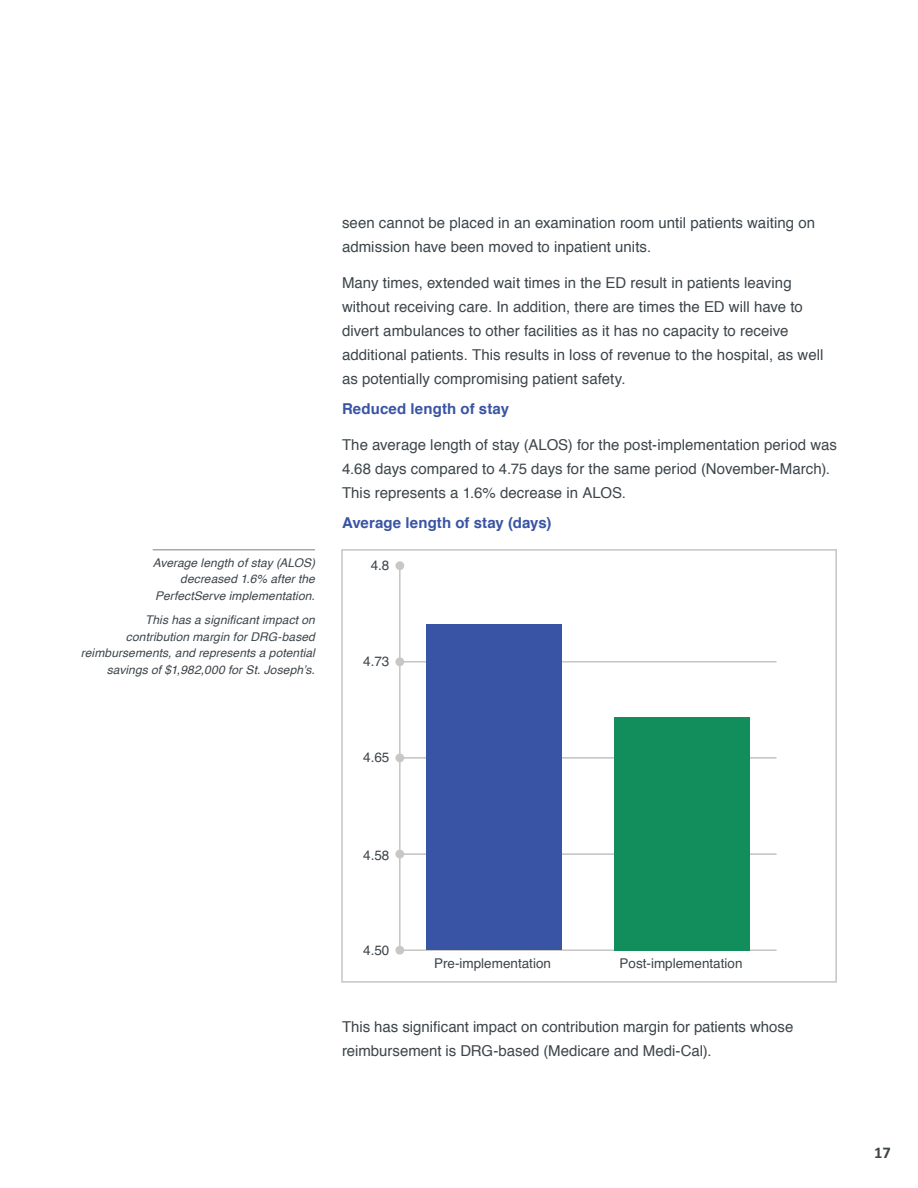
<style>
.page{position:relative;width:918px;height:1188px;background:#fff}
.page>*{position:absolute;margin:0;border:0;box-sizing:border-box;transform-origin:0 0}
.t1{font:700 16.5px "Calibri";color:#3d464b}
.Body_Text{font:15px/24px "Helvetica";color:#3d464b}
.Subhead{font:15px/24px "Helvetica";letter-spacing:.005em;color:#3d464b}
.Subhead-2{font:700 15px "Helvetica";letter-spacing:.005em;color:#3954a4}
.t2{font:13.5px "Helvetica";color:#3d464b}
.t3{font:italic 12px/16.5px "Helvetica";letter-spacing:.01em;color:#3d464b;text-align:right}
</style>
<div class="page">
<hr style="left:153px;top:549px;width:162px;height:1px;background:#938b82">
<hr style="left:400px;top:949px;width:376px;height:2px;background:#c8c7c6">
<hr style="left:400px;top:853px;width:376px;height:2px;background:#c8c7c6">
<hr style="left:400px;top:757px;width:376px;height:2px;background:#c8c7c6">
<hr style="left:400px;top:661px;width:376px;height:2px;background:#c8c7c6">
<hr style="left:399px;top:566px;width:2px;height:384px;background:#c8c7c6">
<div style="left:426px;top:624px;width:136px;height:326px;background:#3954a4"></div>
<div style="left:614px;top:717px;width:136px;height:233px;background:#118e5c"></div>
<div style="left:395px;top:561px;width:9px;height:9px;background:#c8c7c6;border-radius:50%"></div>
<div style="left:395px;top:657px;width:9px;height:9px;background:#c8c7c6;border-radius:50%"></div>
<div style="left:395px;top:754px;width:9px;height:8px;background:#c8c7c6;border-radius:50%"></div>
<div style="left:395px;top:850px;width:9px;height:8px;background:#c8c7c6;border-radius:50%"></div>
<div style="left:395px;top:946px;width:9px;height:9px;background:#c8c7c6;border-radius:50%"></div>
<div style="left:341px;top:549px;width:496px;height:434px;border:2px solid #c8c7c6"></div>
<p class="t3" style="left:153px;top:554px;width:164px">Average length of stay (ALOS) decreased 1.6% after the<br>PerfectServe implementation.</p>
<p class="t3" style="left:81px;top:612px;width:236px">This has a significant impact on contribution margin for DRG-based reimbursements, and represents a potential savings of $1,982,000 for St. Joseph’s.</p>
<p class="Body_Text" style="left:342px;top:211px;width:475px">seen cannot be placed in an examination room until patients waiting on admission have been moved to inpatient units.</p>
<p class="Body_Text" style="left:342px;top:271px;width:483px">Many times, extended wait times in the ED result in patients leaving without receiving care. In addition, there are times the ED will have to divert ambulances to other facilities as it has no capacity to receive additional patients. This results in loss of revenue to the hospital, as well as potentially compromising patient safety.</p>
<p class="Subhead-2" style="left:342px;top:397px;width:169px">Reduced length of stay</p>
<p class="Subhead" style="left:342px;top:433px;width:497px">The average length of stay (ALOS) for the post-implementation period was<br>4.68 days compared to 4.75 days for the same period (November-March).<br>This represents a 1.6% decrease in ALOS.</p>
<p class="Subhead-2" style="left:342px;top:511px;width:211px">Average length of stay (days)</p>
<p class="t2" style="left:371px;top:555px;width:20px">4.8</p>
<p class="t2" style="left:363px;top:651px;width:28px">4.73</p>
<p class="t2" style="left:363px;top:747px;width:28px">4.65</p>
<p class="t2" style="left:363px;top:844px;width:28px">4.58</p>
<p class="t2" style="left:363px;top:939px;width:28px">4.50</p>
<p class="t2" style="left:434px;top:953px;width:119px">Pre-implementation</p>
<p class="t2" style="left:620px;top:953px;width:125px">Post-implementation</p>
<p class="Body_Text" style="left:342px;top:1015px;width:453px">This has significant impact on contribution margin for patients whose reimbursement is DRG-based (Medicare and Medi-Cal).</p>
<p class="t1" style="left:874px;top:1142px;width:18px">17</p>
</div>
